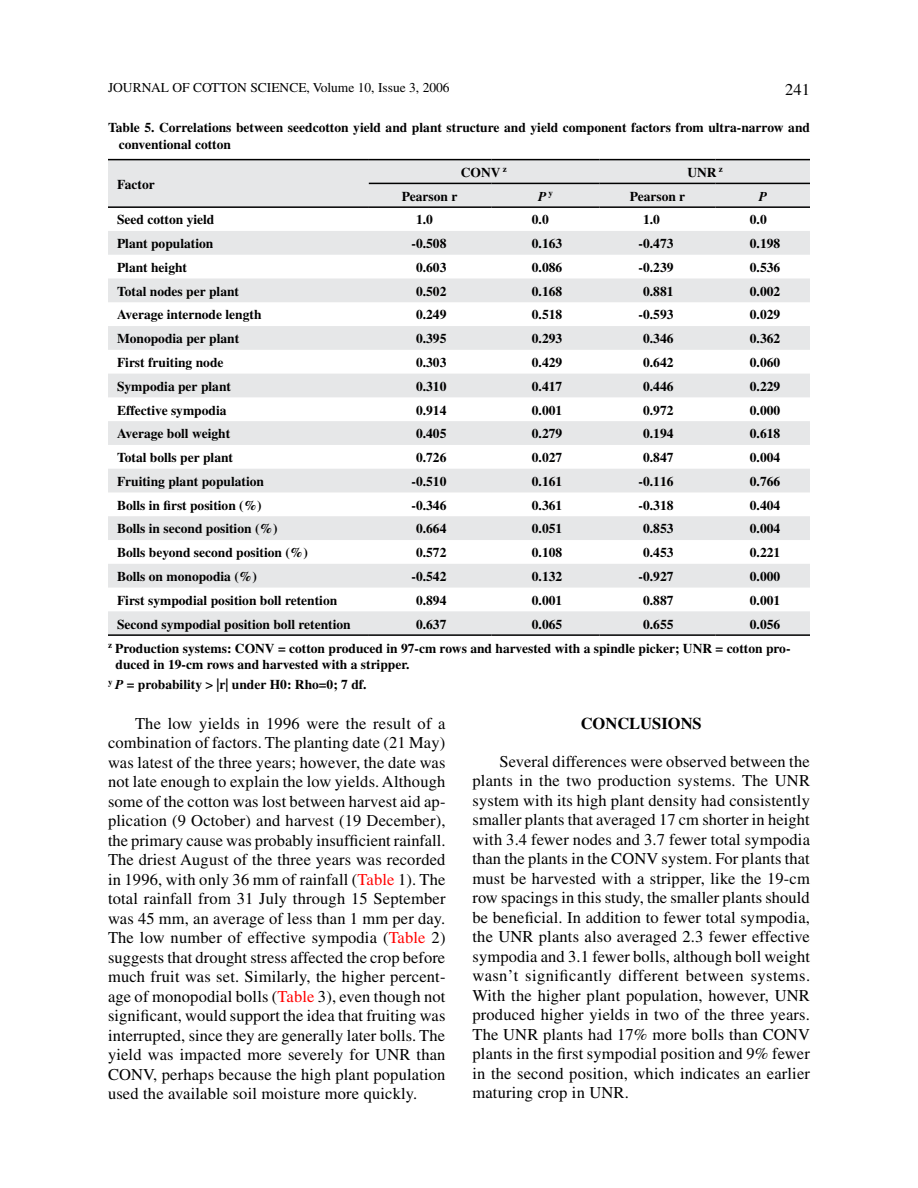
<style>
.page{position:relative;width:918px;height:1188px;background:#fff}
.page>*{position:absolute;margin:0;border:0;box-sizing:border-box;transform-origin:0 0}
.t1{font:16.5px/19.5px "Times";letter-spacing:.01em;color:#000;text-align:justify}
.t2{font:700 16.5px "Times";color:#000}
.t3{font:700 13.5px/16.5px "Times";color:#000}
.t4{font:13.5px "Times";color:#000}
.t5{font:italic 700 13.5px "Times";color:#000}
.s1{font-style:italic}
.s2{color:#f00}
</style>
<div class="page">
<svg style="left:108px;top:160px;width:702px;height:474px;fill:#e6e7e8"></svg>
<hr style="left:108px;top:159px;width:260px;height:1px;background:#000">
<hr style="left:368px;top:159px;width:123px;height:1px;background:#000">
<hr style="left:491px;top:159px;width:109px;height:1px;background:#000">
<hr style="left:600px;top:159px;width:115px;height:1px;background:#000">
<hr style="left:715px;top:159px;width:95px;height:1px;background:#000">
<hr style="left:369px;top:183px;width:122px;height:1px;background:#000">
<hr style="left:491px;top:183px;width:109px;height:1px;background:#000">
<hr style="left:600px;top:183px;width:115px;height:1px;background:#000">
<hr style="left:715px;top:183px;width:95px;height:1px;background:#000">
<hr style="left:108px;top:206px;width:260px;height:2px;background:#000">
<hr style="left:368px;top:206px;width:123px;height:2px;background:#000">
<hr style="left:491px;top:206px;width:109px;height:2px;background:#000">
<hr style="left:600px;top:206px;width:115px;height:2px;background:#000">
<hr style="left:715px;top:206px;width:95px;height:2px;background:#000">
<hr style="left:108px;top:634px;width:260px;height:2px;background:#000">
<hr style="left:368px;top:634px;width:123px;height:2px;background:#000">
<hr style="left:491px;top:634px;width:109px;height:2px;background:#000">
<hr style="left:600px;top:634px;width:115px;height:2px;background:#000">
<hr style="left:715px;top:634px;width:95px;height:2px;background:#000">
<p class="t4" style="left:108px;top:79px;width:343px">JOURNAL OF COTTON SCIENCE, Volume 10, Issue 3, 2006</p>
<p class="t1" style="left:785px;top:79px;width:26px">241</p>
<p class="t3" style="left:119px;top:119px;width:693px;text-indent:-11px">Table 5. Correlations between seedcotton yield and plant structure and yield component factors from ultra-narrow and conventional cotton</p>
<p class="t3" style="left:117px;top:176px;width:39px">Factor</p>
<p class="t3" style="left:461px;top:164px;width:47px">CONV <sup>z</sup></p>
<p class="t3" style="left:687px;top:164px;width:37px">UNR <sup>z</sup></p>
<p class="t3" style="left:402px;top:187px;width:57px">Pearson r</p>
<p class="t5" style="left:538px;top:188px;width:16px">P <sup>y</sup></p>
<p class="t3" style="left:630px;top:187px;width:57px">Pearson r</p>
<p class="t5" style="left:759px;top:188px;width:10px">P</p>
<p class="t3" style="left:117px;top:211px;width:99px">Seed cotton yield</p>
<p class="t3" style="left:416px;top:211px;width:18px">1.0</p>
<p class="t3" style="left:532px;top:211px;width:18px">0.0</p>
<p class="t3" style="left:643px;top:211px;width:18px">1.0</p>
<p class="t3" style="left:750px;top:211px;width:18px">0.0</p>
<p class="t3" style="left:117px;top:235px;width:98px">Plant population</p>
<p class="t3" style="left:412px;top:235px;width:36px">-0.508</p>
<p class="t3" style="left:532px;top:235px;width:32px">0.163</p>
<p class="t3" style="left:639px;top:235px;width:36px">-0.473</p>
<p class="t3" style="left:750px;top:235px;width:32px">0.198</p>
<p class="t3" style="left:117px;top:259px;width:72px">Plant height</p>
<p class="t3" style="left:416px;top:259px;width:32px">0.603</p>
<p class="t3" style="left:532px;top:259px;width:32px">0.086</p>
<p class="t3" style="left:639px;top:259px;width:36px">-0.239</p>
<p class="t3" style="left:750px;top:259px;width:32px">0.536</p>
<p class="t3" style="left:117px;top:283px;width:124px">Total nodes per plant</p>
<p class="t3" style="left:416px;top:283px;width:32px">0.502</p>
<p class="t3" style="left:532px;top:283px;width:32px">0.168</p>
<p class="t3" style="left:643px;top:283px;width:32px">0.881</p>
<p class="t3" style="left:750px;top:283px;width:32px">0.002</p>
<p class="t3" style="left:117px;top:306px;width:146px">Average internode length</p>
<p class="t3" style="left:416px;top:306px;width:32px">0.249</p>
<p class="t3" style="left:532px;top:306px;width:32px">0.518</p>
<p class="t3" style="left:639px;top:306px;width:36px">-0.593</p>
<p class="t3" style="left:750px;top:306px;width:32px">0.029</p>
<p class="t3" style="left:117px;top:330px;width:124px">Monopodia per plant</p>
<p class="t3" style="left:416px;top:330px;width:32px">0.395</p>
<p class="t3" style="left:532px;top:330px;width:32px">0.293</p>
<p class="t3" style="left:643px;top:330px;width:32px">0.346</p>
<p class="t3" style="left:750px;top:330px;width:32px">0.362</p>
<p class="t3" style="left:117px;top:354px;width:108px">First fruiting node</p>
<p class="t3" style="left:416px;top:354px;width:32px">0.303</p>
<p class="t3" style="left:532px;top:354px;width:32px">0.429</p>
<p class="t3" style="left:643px;top:354px;width:32px">0.642</p>
<p class="t3" style="left:750px;top:354px;width:32px">0.060</p>
<p class="t3" style="left:117px;top:378px;width:116px">Sympodia per plant</p>
<p class="t3" style="left:416px;top:378px;width:32px">0.310</p>
<p class="t3" style="left:532px;top:378px;width:32px">0.417</p>
<p class="t3" style="left:643px;top:378px;width:32px">0.446</p>
<p class="t3" style="left:750px;top:378px;width:32px">0.229</p>
<p class="t3" style="left:117px;top:401px;width:111px">Effective sympodia</p>
<p class="t3" style="left:416px;top:401px;width:32px">0.914</p>
<p class="t3" style="left:532px;top:401px;width:32px">0.001</p>
<p class="t3" style="left:643px;top:401px;width:32px">0.972</p>
<p class="t3" style="left:750px;top:401px;width:32px">0.000</p>
<p class="t3" style="left:117px;top:425px;width:115px">Average boll weight</p>
<p class="t3" style="left:416px;top:425px;width:32px">0.405</p>
<p class="t3" style="left:532px;top:425px;width:32px">0.279</p>
<p class="t3" style="left:643px;top:425px;width:32px">0.194</p>
<p class="t3" style="left:750px;top:425px;width:32px">0.618</p>
<p class="t3" style="left:117px;top:449px;width:118px">Total bolls per plant</p>
<p class="t3" style="left:416px;top:449px;width:32px">0.726</p>
<p class="t3" style="left:532px;top:449px;width:32px">0.027</p>
<p class="t3" style="left:643px;top:449px;width:32px">0.847</p>
<p class="t3" style="left:750px;top:449px;width:32px">0.004</p>
<p class="t3" style="left:117px;top:473px;width:149px">Fruiting plant population</p>
<p class="t3" style="left:412px;top:473px;width:36px">-0.510</p>
<p class="t3" style="left:532px;top:473px;width:32px">0.161</p>
<p class="t3" style="left:639px;top:473px;width:36px">-0.116</p>
<p class="t3" style="left:750px;top:473px;width:32px">0.766</p>
<p class="t3" style="left:117px;top:497px;width:146px">Bolls in first position (%)</p>
<p class="t3" style="left:412px;top:497px;width:36px">-0.346</p>
<p class="t3" style="left:532px;top:497px;width:32px">0.361</p>
<p class="t3" style="left:639px;top:497px;width:36px">-0.318</p>
<p class="t3" style="left:750px;top:497px;width:32px">0.404</p>
<p class="t3" style="left:117px;top:520px;width:162px">Bolls in second position (%)</p>
<p class="t3" style="left:416px;top:520px;width:32px">0.664</p>
<p class="t3" style="left:532px;top:520px;width:32px">0.051</p>
<p class="t3" style="left:643px;top:520px;width:32px">0.853</p>
<p class="t3" style="left:750px;top:520px;width:32px">0.004</p>
<p class="t3" style="left:117px;top:544px;width:192px">Bolls beyond second position (%)</p>
<p class="t3" style="left:416px;top:544px;width:32px">0.572</p>
<p class="t3" style="left:532px;top:544px;width:32px">0.108</p>
<p class="t3" style="left:643px;top:544px;width:32px">0.453</p>
<p class="t3" style="left:750px;top:544px;width:32px">0.221</p>
<p class="t3" style="left:117px;top:568px;width:141px">Bolls on monopodia (%)</p>
<p class="t3" style="left:412px;top:568px;width:36px">-0.542</p>
<p class="t3" style="left:532px;top:568px;width:32px">0.132</p>
<p class="t3" style="left:639px;top:568px;width:36px">-0.927</p>
<p class="t3" style="left:750px;top:568px;width:32px">0.000</p>
<p class="t3" style="left:117px;top:592px;width:222px">First sympodial position boll retention</p>
<p class="t3" style="left:416px;top:592px;width:32px">0.894</p>
<p class="t3" style="left:532px;top:592px;width:32px">0.001</p>
<p class="t3" style="left:643px;top:592px;width:32px">0.887</p>
<p class="t3" style="left:750px;top:592px;width:32px">0.001</p>
<p class="t3" style="left:117px;top:615px;width:235px">Second sympodial position boll retention</p>
<p class="t3" style="left:416px;top:615px;width:32px">0.637</p>
<p class="t3" style="left:532px;top:615px;width:32px">0.065</p>
<p class="t3" style="left:643px;top:615px;width:32px">0.655</p>
<p class="t3" style="left:108px;top:612px;width:684px;line-height:24.3px;text-indent:642px">0.056<br><sup>z</sup> Production systems: CONV = cotton produced in 97-cm rows and harvested with a spindle picker; UNR = cotton pro-</p>
<p class="t3" style="left:108px;top:655px;width:303px;line-height:19.8px;text-indent:8px">duced in 19-cm rows and harvested with a stripper. <sup>y</sup> <span class="s1">P</span> = probability &gt; |r| under H0: Rho=0; 7 df.</p>
<p class="t1" style="left:108px;top:713px;width:339px;text-indent:27px">The low yields in 1996 were the result of a combination of factors. The planting date (21 May) was latest of the three years; however, the date was not late enough to explain the low yields. Although some of the cotton was lost between harvest aid ap&shy;plication (9 October) and harvest (19 December), the primary cause was probably insufficient rainfall.<br>The driest August of the three years was recorded in 1996, with only 36 mm of rainfall (<span class="s2">Table</span> 1). The total rainfall from 31 July through 15 September was 45 mm, an average of less than 1 mm per day.<br>The low number of effective sympodia (<span class="s2">Table</span> 2) suggests that drought stress affected the crop before much fruit was set. Similarly, the higher percent&shy;age of monopodial bolls (<span class="s2">Table</span> 3), even though not significant, would support the idea that fruiting was interrupted, since they are generally later bolls. The yield was impacted more severely for UNR than CONV, perhaps because the high plant population used the available soil moisture more quickly.</p>
<p class="t2" style="left:581px;top:713px;width:123px">CONCLUSIONS</p>
<p class="t1" style="left:472px;top:751px;width:339px;text-indent:27px">Several differences were observed between the plants in the two production systems. The UNR system with its high plant density had consistently smaller plants that averaged 17 cm shorter in height with 3.4 fewer nodes and 3.7 fewer total sympodia than the plants in the CONV system. For plants that must be harvested with a stripper, like the 19-cm row spacings in this study, the smaller plants should be beneficial. In addition to fewer total sympodia, the UNR plants also averaged 2.3 fewer effective sympodia and 3.1 fewer bolls, although boll weight wasn’t significantly different between systems.<br>With the higher plant population, however, UNR produced higher yields in two of the three years.<br>The UNR plants had 17% more bolls than CONV plants in the first sympodial position and 9% fewer in the second position, which indicates an earlier maturing crop in UNR.</p>
</div>
